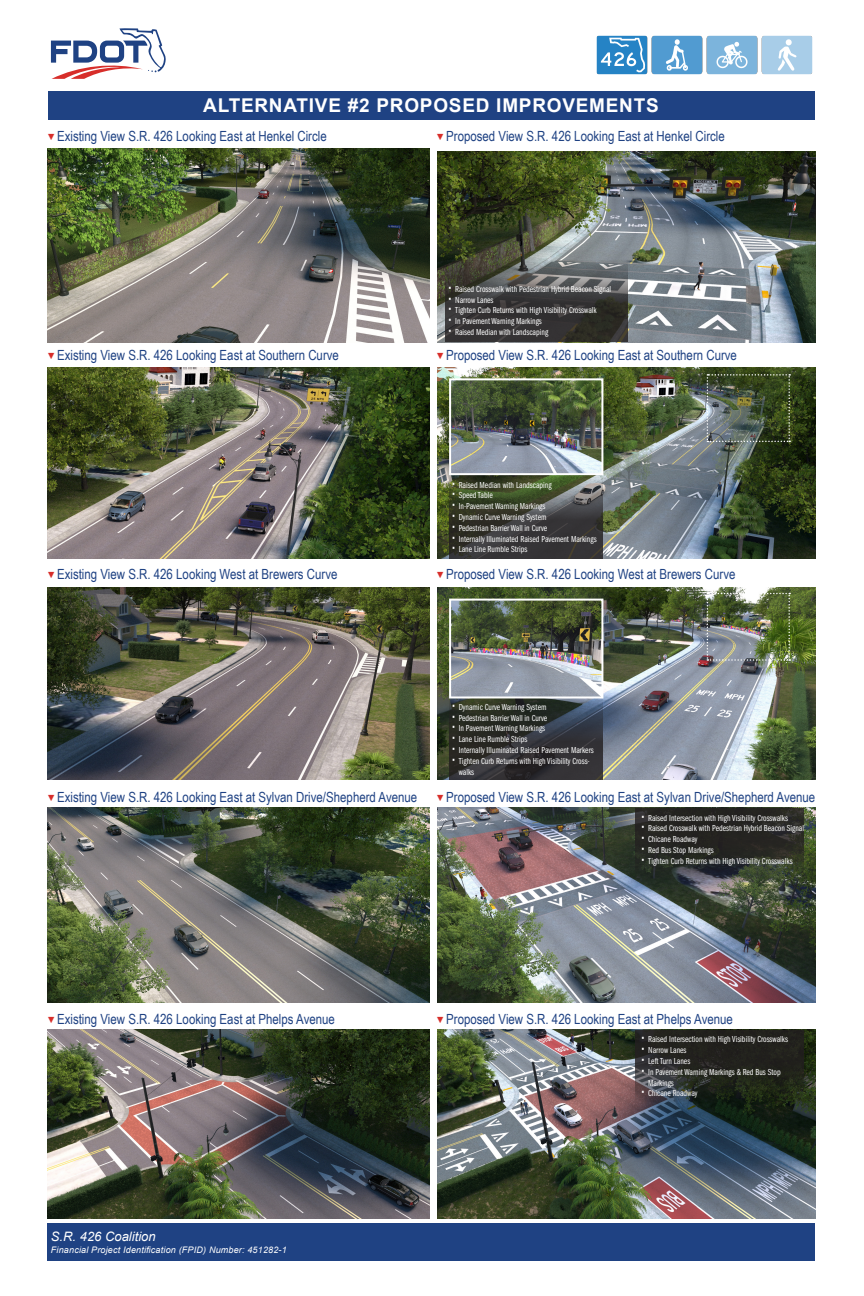
<style>
.page{position:relative;width:864px;height:1296px;background:#fff}
.page>*{position:absolute;margin:0;border:0;box-sizing:border-box;transform-origin:0 0}
.t1{font:700 19px "Arial";letter-spacing:.04em;color:#fff}
.t2{font:14px "Arial Narrow";color:#1f4283}
.t3{font:italic 13px "Arial";color:#fff}
.t4{font:9px/10.8px "ITC Franklin Gothic Std Bk Cp";color:#fff}
.t5{font:italic 9px "Arial";letter-spacing:.02em;color:#fff}
.s1{font-size:9px;color:#d72e2a}
.s2{font-size:18px}
</style>
<div class="page">
<div style="left:47px;top:1224px;width:768px;height:37px;background:#1f4283"></div>
<svg style="left:51px;top:28px;width:115px;height:51px"></svg>
<img style="left:596px;top:35px;width:217px;height:40px">
<img style="left:437px;top:151px;width:378px;height:191px">
<img style="left:437px;top:368px;width:378px;height:190px">
<img style="left:437px;top:588px;width:378px;height:192px">
<img style="left:437px;top:808px;width:378px;height:194px">
<img style="left:437px;top:1029px;width:378px;height:190px">
<img style="left:48px;top:149px;width:382px;height:193px">
<img style="left:48px;top:368px;width:382px;height:190px">
<img style="left:48px;top:588px;width:382px;height:192px">
<img style="left:48px;top:808px;width:382px;height:194px">
<img style="left:48px;top:1029px;width:382px;height:190px">
<img style="left:707px;top:593px;width:83px;height:68px">
<img style="left:707px;top:374px;width:83px;height:68px">
<svg style="left:445px;top:261px;width:182px;height:81px;background:#444342"></svg>
<svg style="left:636px;top:808px;width:168px;height:72px;background:#2a2c27"></svg>
<svg style="left:636px;top:1030px;width:168px;height:71px;background:#262823"></svg>
<svg style="left:449px;top:477px;width:153px;height:81px;background:#3e4137"></svg>
<svg style="left:449px;top:698px;width:153px;height:82px;background:#303233"></svg>
<img style="left:452px;top:381px;width:148px;height:91px">
<div style="left:449px;top:378px;width:154px;height:97px;border:2px solid #fff"></div>
<img style="left:452px;top:602px;width:148px;height:93px">
<div style="left:449px;top:599px;width:154px;height:99px;border:2px solid #fff"></div>
<div style="left:48px;top:91px;width:767px;height:28px;background:#1f4283"></div>
<p class="t1" style="left:203px;top:92px;width:457px">ALTERNATIVE #2 PROPOSED IMPROVEMENTS</p>
<p class="t2" style="left:48px;top:126px;width:280px"><span class="s1">▼</span>Existing View S.R. 426 Looking East at Henkel Circle</p>
<p class="t2" style="left:437px;top:126px;width:289px"><span class="s1">▼</span>Proposed View S.R. 426 Looking East at Henkel Circle</p>
<p class="t4" style="left:449px;top:284px;width:163px"><span class="s2">•</span> Raised Crosswalk with Pedestrian Hybrid Beacon Signal</p>
<p class="t4" style="left:449px;top:294px;width:46px"><span class="s2">•</span> Narrow Lanes</p>
<p class="t4" style="left:449px;top:305px;width:149px"><span class="s2">•</span> Tighten Curb Returns with High Visibility Crosswalk</p>
<p class="t4" style="left:449px;top:316px;width:94px"><span class="s2">•</span> In Pavement Warning Markings</p>
<p class="t4" style="left:449px;top:327px;width:101px"><span class="s2">•</span> Raised Median with Landscaping</p>
<p class="t2" style="left:48px;top:345px;width:292px"><span class="s1">▼</span>Existing View S.R. 426 Looking East at Southern Curve</p>
<p class="t2" style="left:437px;top:345px;width:301px"><span class="s1">▼</span>Proposed View S.R. 426 Looking East at Southern Curve</p>
<p class="t4" style="left:453px;top:479px;width:101px"><span class="s2">•</span> Raised Median with Landscaping</p>
<p class="t4" style="left:453px;top:490px;width:42px"><span class="s2">•</span> Speed Table</p>
<p class="t4" style="left:453px;top:501px;width:94px"><span class="s2">•</span> In-Pavement Warning Markings</p>
<p class="t4" style="left:453px;top:512px;width:95px"><span class="s2">•</span> Dynamic Curve Warning System</p>
<p class="t4" style="left:453px;top:523px;width:96px"><span class="s2">•</span> Pedestrian Barrier Wall in Curve</p>
<p class="t4" style="left:453px;top:533px;width:145px"><span class="s2">•</span> Internally Illuminated Raised Pavement Markings</p>
<p class="t4" style="left:453px;top:544px;width:76px"><span class="s2">•</span> Lane Line Rumble Strips</p>
<p class="t2" style="left:48px;top:564px;width:291px"><span class="s1">▼</span>Existing View S.R. 426 Looking West at Brewers Curve</p>
<p class="t2" style="left:437px;top:564px;width:300px"><span class="s1">▼</span>Proposed View S.R. 426 Looking West at Brewers Curve</p>
<p class="t4" style="left:453px;top:702px;width:95px"><span class="s2">•</span> Dynamic Curve Warning System</p>
<p class="t4" style="left:453px;top:712px;width:96px"><span class="s2">•</span> Pedestrian Barrier Wall in Curve</p>
<p class="t4" style="left:453px;top:723px;width:94px"><span class="s2">•</span> In Pavement Warning Markings</p>
<p class="t4" style="left:453px;top:734px;width:76px"><span class="s2">•</span> Lane Line Rumble Strips</p>
<p class="t4" style="left:453px;top:745px;width:143px"><span class="s2">•</span> Internally Illuminated Raised Pavement Markers</p>
<p class="t4" style="left:459px;top:756px;width:133px;text-indent:-6px"><span class="s2">•</span> Tighten Curb Returns with High Visibility Cross&shy;walks</p>
<p class="t2" style="left:48px;top:786px;width:371px"><span class="s1">▼</span>Existing View S.R. 426 Looking East at Sylvan Drive/Shepherd Avenue</p>
<p class="t2" style="left:437px;top:786px;width:380px"><span class="s1">▼</span>Proposed View S.R. 426 Looking East at Sylvan Drive/Shepherd Avenue</p>
<p class="t4" style="left:642px;top:812px;width:147px"><span class="s2">•</span> Raised Intersection with High Visibility Crosswalks</p>
<p class="t4" style="left:642px;top:823px;width:163px"><span class="s2">•</span> Raised Crosswalk with Pedestrian Hybrid Beacon Signal</p>
<p class="t4" style="left:642px;top:834px;width:57px"><span class="s2">•</span> Chicane Roadway</p>
<p class="t4" style="left:642px;top:845px;width:73px"><span class="s2">•</span> Red Bus Stop Markings</p>
<p class="t4" style="left:642px;top:855px;width:152px"><span class="s2">•</span> Tighten Curb Returns with High Visibility Crosswalks</p>
<p class="t2" style="left:48px;top:1008px;width:288px"><span class="s1">▼</span>Existing View S.R. 426 Looking East at Phelps Avenue</p>
<p class="t2" style="left:437px;top:1008px;width:297px"><span class="s1">▼</span>Proposed View S.R. 426 Looking East at Phelps Avenue</p>
<h3 class="t3" style="left:51px;top:1228px;width:106px">S.R. 426 Coalition</h3>
<p class="t5" style="left:51px;top:1244px;width:237px">Financial Project Identification (FPID) Number: 451282-1</p>
<p class="t4" style="left:642px;top:1034px;width:147px"><span class="s2">•</span> Raised Intersection with High Visibility Crosswalks</p>
<p class="t4" style="left:642px;top:1045px;width:46px"><span class="s2">•</span> Narrow Lanes</p>
<p class="t4" style="left:642px;top:1056px;width:50px"><span class="s2">•</span> Left Turn Lanes</p>
<p class="t4" style="left:648px;top:1067px;width:134px;text-indent:-6px"><span class="s2">•</span> In Pavement Warning Markings &amp; Red Bus Stop<br>Markings</p>
<p class="t4" style="left:642px;top:1088px;width:57px"><span class="s2">•</span> Chicane Roadway</p>
</div>
